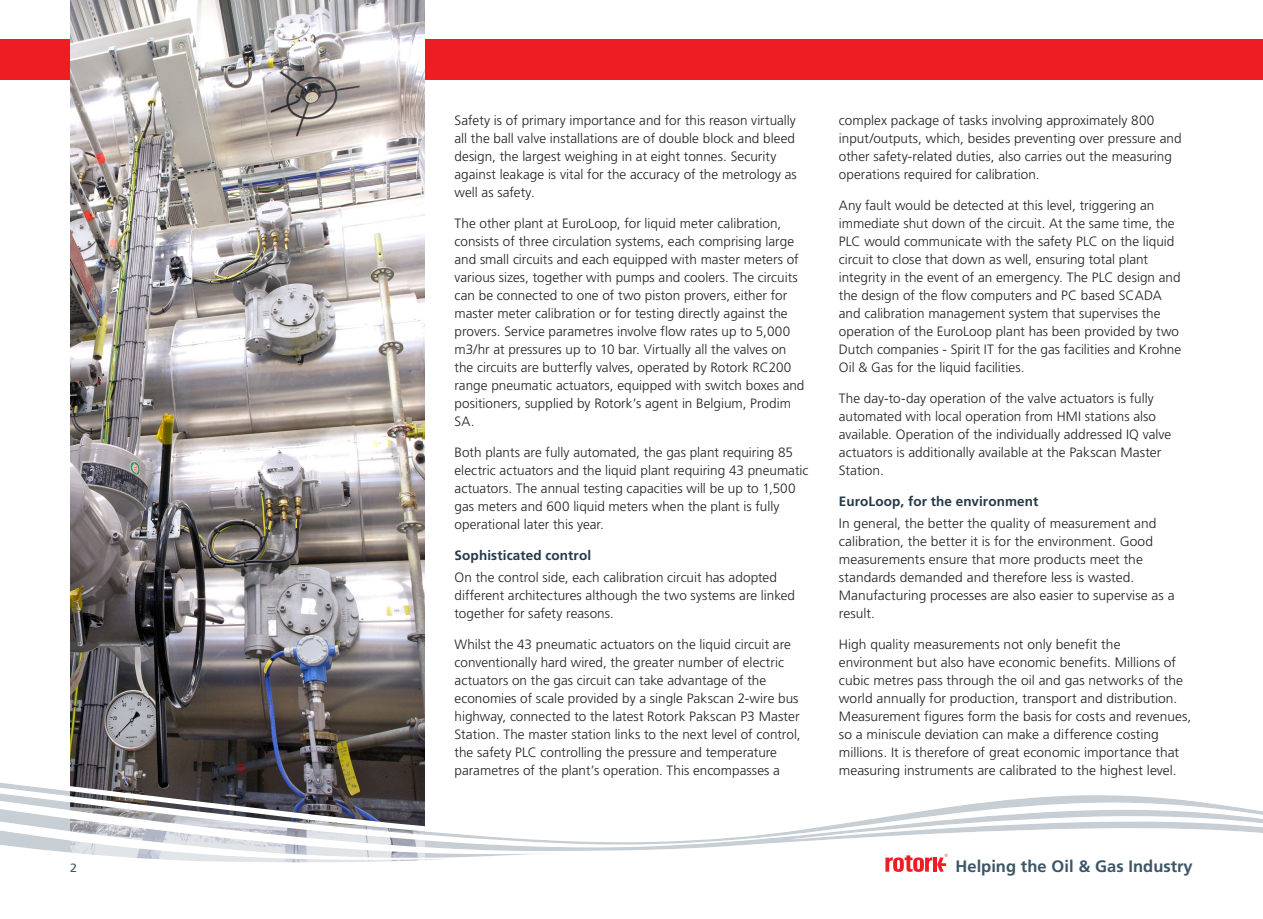
<style>
.page{position:relative;width:1263px;height:919px;background:#fff}
.page>*{position:absolute;margin:0;border:0;box-sizing:border-box;transform-origin:0 0}
.t1{font:700 16.5px "Frutiger LT Std";color:#3b5566}
.Body_Text{font:300 13.5px/18px "Frutiger LT Std";color:#231f20}
.Body_Text-2{font:700 13.5px "Frutiger LT Std";letter-spacing:.01em;color:#243948}
.t2{font:12px "Frutiger LT Std";color:#3b5566}
</style>
<div class="page">
<div style="left:0;top:39px;width:1263px;height:41px;background:#ee1d23"></div>
<img style="left:70px;top:0;width:354px;height:772px">
<svg style="left:0;top:772px;width:1263px;height:100px"></svg>
<svg style="left:881px;top:853px;width:67px;height:18px"></svg>
<p class="Body_Text" style="left:454px;top:111px;width:344px">Safety is of primary importance and for this reason virtually all the ball valve installations are of double block and bleed design, the largest weighing in at eight tonnes. Security against leakage is vital for the accuracy of the metrology as well as safety.</p>
<p class="Body_Text" style="left:454px;top:214px;width:351px">The other plant at EuroLoop, for liquid meter calibration, consists of three circulation systems, each comprising large and small circuits and each equipped with master meters of various sizes, together with pumps and coolers. The circuits can be connected to one of two piston provers, either for master meter calibration or for testing directly against the provers. Service parametres involve flow rates up to 5,000 m3/hr at pressures up to 10 bar. Virtually all the valves on the circuits are butterfly valves, operated by Rotork RC200 range pneumatic actuators, equipped with switch boxes and positioners, supplied by Rotork’s agent in Belgium, Prodim SA.</p>
<p class="Body_Text" style="left:454px;top:443px;width:356px">Both plants are fully automated, the gas plant requiring 85 electric actuators and the liquid plant requiring 43 pneumatic actuators. The annual testing capacities will be up to 1,500 gas meters and 600 liquid meters when the plant is fully operational later this year.</p>
<p class="Body_Text-2" style="left:454px;top:546px;width:138px">Sophisticated control</p>
<p class="Body_Text" style="left:454px;top:568px;width:342px">On the control side, each calibration circuit has adopted different architectures although the two systems are linked together for safety reasons.</p>
<p class="Body_Text" style="left:454px;top:635px;width:348px">Whilst the 43 pneumatic actuators on the liquid circuit are conventionally hard wired, the greater number of electric actuators on the gas circuit can take advantage of the economies of scale provided by a single Pakscan 2-wire bus highway, connected to the latest Rotork Pakscan P3 Master Station. The master station links to the next level of control, the safety PLC controlling the pressure and temperature parametres of the plant’s operation. This encompasses a</p>
<p class="Body_Text" style="left:839px;top:111px;width:344px">complex package of tasks involving approximately 800 input/outputs, which, besides preventing over pressure and other safety-related duties, also carries out the measuring operations required for calibration.</p>
<p class="Body_Text" style="left:839px;top:196px;width:344px">Any fault would be detected at this level, triggering an immediate shut down of the circuit. At the same time, the PLC would communicate with the safety PLC on the liquid circuit to close that down as well, ensuring total plant integrity in the event of an emergency. The PLC design and the design of the flow computers and PC based SCADA and calibration management system that supervises the operation of the EuroLoop plant has been provided by two Dutch companies - Spirit IT for the gas facilities and Krohne Oil &amp; Gas for the liquid facilities.</p>
<p class="Body_Text" style="left:839px;top:389px;width:334px">The day-to-day operation of the valve actuators is fully automated with local operation from HMI stations also available. Operation of the individually addressed IQ valve actuators is additionally available at the Pakscan Master Station.</p>
<p class="Body_Text-2" style="left:839px;top:492px;width:201px">EuroLoop, for the environment</p>
<p class="Body_Text" style="left:839px;top:514px;width:337px">In general, the better the quality of measurement and calibration, the better it is for the environment. Good measurements ensure that more products meet the standards demanded and therefore less is wasted.<br>Manufacturing processes are also easier to supervise as a result.</p>
<p class="Body_Text" style="left:839px;top:635px;width:354px">High quality measurements not only benefit the environment but also have economic benefits. Millions of cubic metres pass through the oil and gas networks of the world annually for production, transport and distribution.<br>Measurement figures form the basis for costs and revenues, so a miniscule deviation can make a difference costing millions. It is therefore of great economic importance that measuring instruments are calibrated to the highest level.</p>
<p class="t2" style="left:70px;top:860px;width:8px">2</p>
<p class="t1" style="left:955px;top:856px;width:239px">Helping the Oil &amp; Gas Industry</p>
<p class="t1" style="left:951px;top:856px;width:174px">Helping the XXXXXXX</p>
</div>
